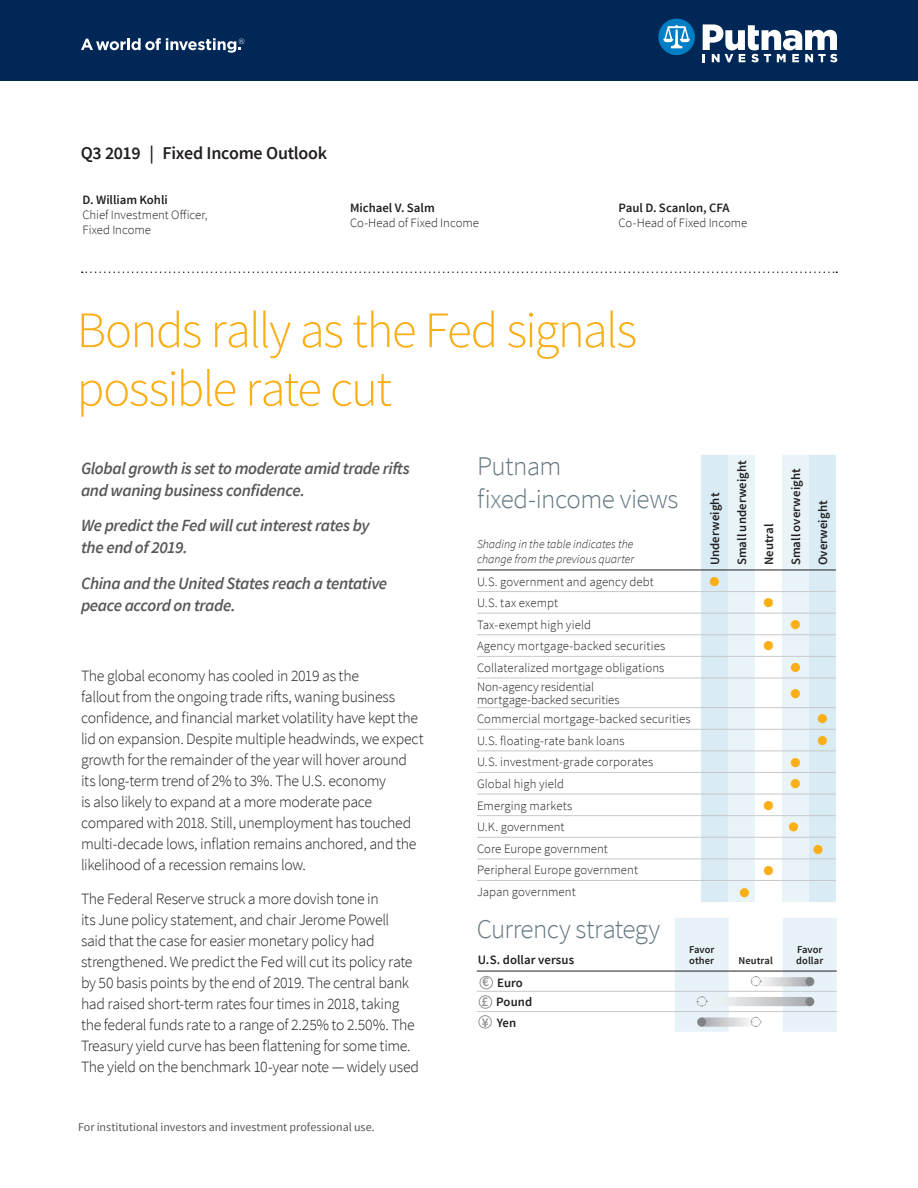
<style>
.page{position:relative;width:918px;height:1188px;background:#fff}
.page>*{position:absolute;margin:0;border:0;box-sizing:border-box;transform-origin:0 0}
.Headline{font:300 51px/58.5px "Source Sans Pro";letter-spacing:-.035em;color:#faaf18}
.Chart_title{font:300 27px/33px "Source Sans Pro";letter-spacing:-.02em;color:#647882}
.Quarter{font:600 18px "Source Sans Pro";letter-spacing:-.015em;color:#231f20}
.Key_takeaway_bullets{font:italic 600 17.1px/21.8px "Source Sans Pro";letter-spacing:-.025em;color:#57585a}
.Body{font:300 15.75px/21px "Source Sans Pro";letter-spacing:-.02em;color:#231f20}
.t1{font:600 13.5px "Source Sans Pro";color:#939598}
.Author_title{font:300 12.75px/15px "Source Sans Pro";letter-spacing:.005em;color:#231f20}
.Author_name{font:600 12.75px "Source Sans Pro";color:#231f20}
.t2{font:12.75px "Zapf Dingbats ITC";color:#faaf18}
.Outlook_dot{font:12.75px "Zapf Dingbats ITC";color:#808285}
.Subhead{font:italic 300 12px/15px "Source Sans Pro";color:#231f20}
.Footnote{font:12px "Source Sans Pro";color:#57585a}
.Table_head{font:600 10.5px/10.5px "Source Sans Pro";letter-spacing:.005em;color:#231f20}
</style>
<div class="page">
<svg style="left:82px;top:272px;width:755px;height:1px"></svg>
<div style="left:0;top:0;width:918px;height:81px;background:#002756"></div>
<svg style="left:658px;top:19px;width:37px;height:36px"></svg>
<svg style="left:703px;top:24px;width:134px;height:38px"></svg>
<svg style="left:81px;top:38px;width:163px;height:15px"></svg>
<hr style="left:477px;top:591px;width:224px;height:1px;background:#c7c8ca">
<hr style="left:477px;top:613px;width:224px;height:1px;background:#c7c8ca">
<hr style="left:477px;top:634px;width:224px;height:1px;background:#c7c8ca">
<hr style="left:477px;top:656px;width:224px;height:1px;background:#c7c8ca">
<hr style="left:477px;top:678px;width:224px;height:1px;background:#c7c8ca">
<hr style="left:477px;top:707px;width:224px;height:1px;background:#c7c8ca">
<hr style="left:477px;top:729px;width:224px;height:1px;background:#c7c8ca">
<hr style="left:477px;top:750px;width:224px;height:1px;background:#c7c8ca">
<hr style="left:477px;top:772px;width:224px;height:1px;background:#c7c8ca">
<hr style="left:477px;top:794px;width:224px;height:1px;background:#c7c8ca">
<hr style="left:477px;top:815px;width:224px;height:1px;background:#c7c8ca">
<hr style="left:477px;top:837px;width:224px;height:1px;background:#c7c8ca">
<hr style="left:477px;top:858px;width:224px;height:1px;background:#c7c8ca">
<hr style="left:477px;top:880px;width:224px;height:1px;background:#c7c8ca">
<hr style="left:477px;top:570px;width:224px;height:1px;background:#231f20">
<svg style="left:701px;top:455px;width:135px;height:447px"></svg>
<div style="left:791px;top:663px;width:9px;height:9px;background:#faaf18;border-radius:50%"></div>
<div style="left:789px;top:822px;width:9px;height:9px;background:#faaf18;border-radius:50%"></div>
<div style="left:813px;top:845px;width:10px;height:9px;background:#faaf18;border-radius:50%"></div>
<div style="left:740px;top:888px;width:9px;height:9px;background:#faaf18;border-radius:50%"></div>
<hr style="left:477px;top:991px;width:198px;height:1px;background:#c7c8ca">
<hr style="left:477px;top:1011px;width:198px;height:1px;background:#c7c8ca">
<hr style="left:477px;top:971px;width:198px;height:1px;background:#231f20">
<div style="left:479px;top:976px;width:14px;height:13px;border:1px solid #939598;border-radius:50%"></div>
<div style="left:479px;top:995px;width:13px;height:14px;border:1px solid #939598;border-radius:50%"></div>
<div style="left:478px;top:1015px;width:14px;height:14px;border:1px solid #939598;border-radius:50%"></div>
<svg style="left:675px;top:918px;width:162px;height:114px"></svg>
<svg style="left:702px;top:1017px;width:54px;height:10px"></svg>
<svg style="left:702px;top:997px;width:108px;height:9px"></svg>
<svg style="left:755px;top:977px;width:54px;height:9px"></svg>
<p class="Quarter" style="left:81px;top:142px;width:248px">Q3 2019 | Fixed Income Outlook</p>
<p class="Author_name" style="left:82px;top:192px;width:87px">D. William Kohli</p>
<p class="Author_title" style="left:82px;top:208px;width:127px">Chief Investment Officer,<br>Fixed Income</p>
<p class="Author_name" style="left:350px;top:200px;width:86px">Michael V. Salm</p>
<p class="Author_title" style="left:350px;top:215px;width:130px">Co-Head of Fixed Income</p>
<p class="Author_name" style="left:618px;top:200px;width:113px">Paul D. Scanlon, CFA</p>
<p class="Author_title" style="left:618px;top:215px;width:130px">Co-Head of Fixed Income</p>
<p class="Headline" style="left:77px;top:301px;width:562px">Bonds rally as the Fed signals possible rate cut</p>
<p class="Key_takeaway_bullets" style="left:81px;top:457px;width:330px">Global growth is set to moderate amid trade rifts and waning business confidence.</p>
<p class="Key_takeaway_bullets" style="left:81px;top:515px;width:290px">We predict the Fed will cut interest rates by the end of 2019.</p>
<p class="Key_takeaway_bullets" style="left:81px;top:572px;width:308px">China and the United States reach a tentative peace accord on trade.</p>
<p class="Body" style="left:81px;top:665px;width:344px">The global economy has cooled in 2019 as the<br>fallout from the ongoing trade rifts, waning business confidence, and financial market volatility have kept the lid on expansion. Despite multiple headwinds, we expect growth for the remainder of the year will hover around its long-term trend of 2% to 3%. The U.S. economy<br>is also likely to expand at a more moderate pace compared with 2018. Still, unemployment has touched multi-decade lows, inflation remains anchored, and the likelihood of a recession remains low.</p>
<p class="Body" style="left:81px;top:889px;width:340px">The Federal Reserve struck a more dovish tone in<br>its June policy statement, and chair Jerome Powell<br>said that the case for easier monetary policy had strengthened. We predict the Fed will cut its policy rate by 50 basis points by the end of 2019. The central bank had raised short-term rates four times in 2018, taking the federal funds rate to a range of 2.25% to 2.50%. The Treasury yield curve has been flattening for some time.<br>The yield on the benchmark 10-year note — widely used</p>
<p class="Footnote" style="left:78px;top:1120px;width:298px">For institutional investors and investment professional use.</p>
<p class="Chart_title" style="left:477px;top:450px;width:203px">Putnam fixed-income views</p>
<p class="Subhead" style="left:477px;top:536px;width:159px">Shading in the table indicates the change from the previous quarter</p>
<p class="Author_name" style="left:707px;top:565px;width:74px;rotate:-90deg">Underweight</p>
<p class="Author_name" style="left:734px;top:565px;width:107px;rotate:-90deg">Small underweight</p>
<p class="Author_name" style="left:761px;top:565px;width:43px;rotate:-90deg">Neutral</p>
<p class="Author_name" style="left:788px;top:565px;width:98px;rotate:-90deg">Small overweight</p>
<p class="Author_name" style="left:815px;top:565px;width:66px;rotate:-90deg">Overweight</p>
<p class="Author_title" style="left:477px;top:574px;width:178px">U.S. government and agency debt</p>
<p class="t2" style="left:709px;top:575px;width:12px">●</p>
<p class="Author_title" style="left:477px;top:595px;width:83px">U.S. tax exempt</p>
<p class="t2" style="left:763px;top:597px;width:12px">●</p>
<p class="Author_title" style="left:477px;top:617px;width:116px">Tax-exempt high yield</p>
<p class="t2" style="left:790px;top:618px;width:12px">●</p>
<p class="Author_title" style="left:477px;top:639px;width:190px">Agency mortgage-backed securities</p>
<p class="t2" style="left:763px;top:640px;width:12px">●</p>
<p class="Author_title" style="left:477px;top:660px;width:189px">Collateralized mortgage obligations</p>
<p class="Author_title" style="left:477px;top:681px;width:144px;line-height:12.8px">Non-agency residential mortgage-backed securities</p>
<p class="t2" style="left:790px;top:687px;width:12px">●</p>
<p class="Author_title" style="left:477px;top:712px;width:215px">Commercial mortgage-backed securities</p>
<p class="t2" style="left:817px;top:713px;width:12px">●</p>
<p class="Author_title" style="left:477px;top:733px;width:149px">U.S. floating-rate bank loans</p>
<p class="t2" style="left:817px;top:735px;width:12px">●</p>
<p class="Author_title" style="left:477px;top:755px;width:178px">U.S. investment-grade corporates</p>
<p class="t2" style="left:790px;top:756px;width:12px">●</p>
<p class="Author_title" style="left:477px;top:776px;width:89px">Global high yield</p>
<p class="t2" style="left:790px;top:778px;width:12px">●</p>
<p class="Author_title" style="left:477px;top:798px;width:97px">Emerging markets</p>
<p class="t2" style="left:763px;top:799px;width:12px">●</p>
<p class="Author_title" style="left:477px;top:820px;width:89px">U.K. government</p>
<p class="Author_title" style="left:477px;top:841px;width:132px">Core Europe government</p>
<p class="Author_title" style="left:477px;top:863px;width:163px">Peripheral Europe government</p>
<p class="t2" style="left:763px;top:864px;width:12px">●</p>
<p class="Author_title" style="left:477px;top:885px;width:100px">Japan government</p>
<p class="Chart_title" style="left:477px;top:913px;width:185px">Currency strategy</p>
<p class="Author_name" style="left:478px;top:951px;width:98px">U.S. dollar versus</p>
<p class="Table_head" style="left:689px;top:945px;width:27px">Favor other</p>
<p class="Table_head" style="left:738px;top:955px;width:36px">Neutral</p>
<p class="Table_head" style="left:796px;top:945px;width:29px">Favor dollar</p>
<p class="t1" style="left:482px;top:973px;width:8px">€</p>
<p class="Author_name" style="left:497px;top:975px;width:27px">Euro</p>
<p class="Outlook_dot" style="left:805px;top:976px;width:12px">●</p>
<p class="t1" style="left:482px;top:993px;width:8px">£</p>
<p class="Author_name" style="left:496px;top:994px;width:38px">Pound</p>
<p class="t1" style="left:482px;top:1014px;width:8px">¥</p>
<p class="Author_name" style="left:497px;top:1015px;width:21px">Yen</p>
</div>
